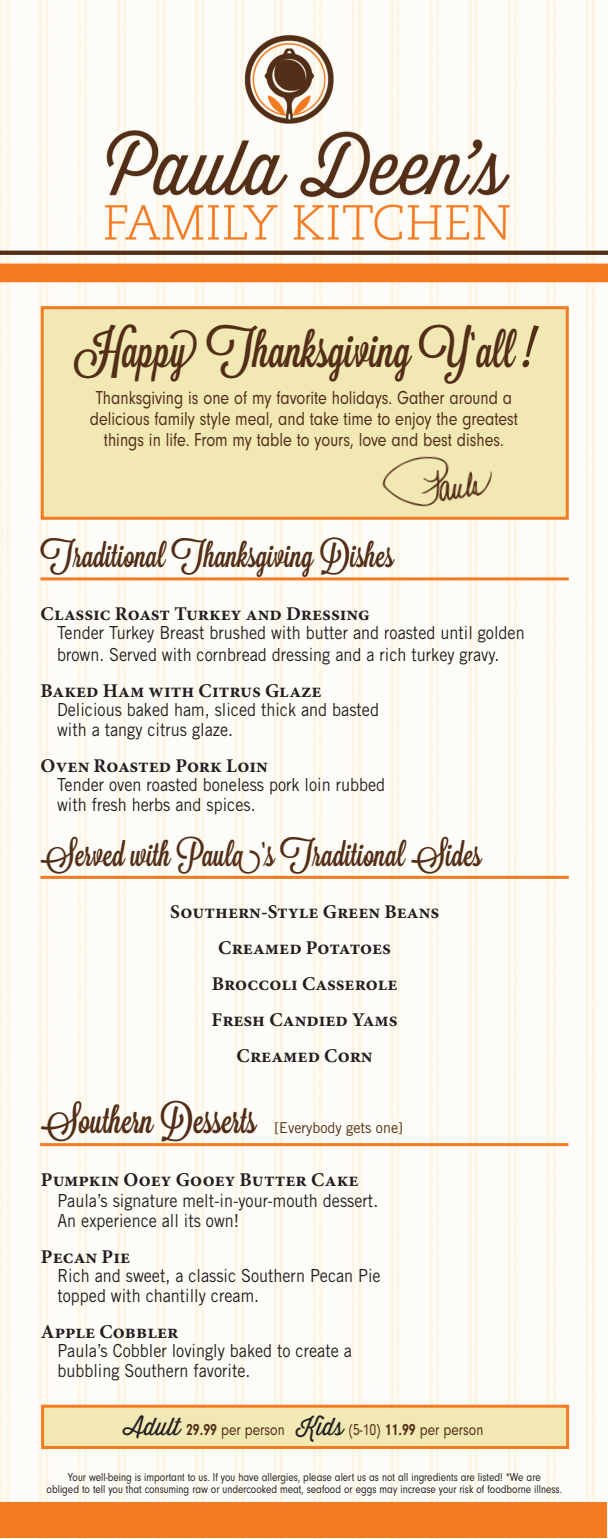
<style>
.page{position:relative;width:608px;height:1539px;background:#fff}
.page>*{position:absolute;margin:0;border:0;box-sizing:border-box;transform-origin:0 0}
.t1{font:48px "Lavanderia Sturdy";color:#532e17}
.t2{font:33px "Lavanderia Sturdy";color:#532e17}
.t3{font:700 19.5px/36px "Minion Pro";color:#231f20;text-align:center}
.t4{font:19.5px/21px "Neuzeit Gro";color:#532e17;text-align:center;scale:.83 1}
.t5{font:18px/19.5px "Trade Gothic";color:#231f20;scale:.9 1}
.t6{font:16.5px "Neuzeit Gro";color:#532e17;scale:.83 1}
.t7{font:15px "Trade Gothic";color:#532e17;scale:.95 1}
.t8{font:12px/12px "Neuzeit Gro";color:#231f20;text-align:center;scale:.83 1}
.s1{font-size:57px}
.s2{font-family:"Lavanderia Sturdy";font-size:36px}
.s3{font-family:"Thirsty Rough Lt";font-size:24px;color:#231f20}
.s4{font-weight:700}
</style>
<div class="page">
<img style="left:0;top:0;width:608px;height:1539px">
<div style="left:41px;top:306px;width:527px;height:214px;background:#f1e8b4;border:3px solid #f47b21"></div>
<hr style="left:40px;top:577px;width:528px;height:3px;background:#f47b21">
<hr style="left:40px;top:876px;width:528px;height:3px;background:#f47b21">
<hr style="left:40px;top:1143px;width:528px;height:3px;background:#f47b21">
<div style="left:1px;top:1502px;width:606px;height:36px;background:#f47b21"></div>
<div style="left:41px;top:1405px;width:528px;height:44px;background:#f1e8b4;border:3px solid #f47b21"></div>
<img style="left:368px;top:456px;width:147px;height:75px">
<h1 class="t1" style="left:77px;top:322px;width:455px">Happy Thanksgiving Y’all <span class="s1">!</span></h1>
<p class="t4" style="left:90px;top:387px;width:517px">Thanksgiving is one of my favorite holidays. Gather around a delicious family style meal, and take time to enjoy the greatest things in life. From my table to yours, love and best dishes.</p>
<h2 class="t2" style="left:40px;top:536px;width:354px">Traditional Thanksgiving Dishes</h2>
<p class="t3" style="left:40px;top:595px;width:331px">Classic Roast Turkey and Dressing</p>
<p class="t5" style="left:57px;top:622px;width:521px;line-height:21.6px">Tender Turkey Breast brushed with butter and roasted until golden brown. Served with cornbread dressing and a rich turkey gravy.</p>
<p class="t3" style="left:40px;top:672px;width:282px">Baked Ham with Citrus Glaze</p>
<p class="t5" style="left:57px;top:700px;width:359px">Delicious baked ham, sliced thick and basted with a tangy citrus glaze.</p>
<p class="t3" style="left:40px;top:747px;width:229px">Oven Roasted Pork Loin</p>
<p class="t5" style="left:57px;top:775px;width:366px">Tender oven roasted boneless pork loin rubbed with fresh herbs and spices.</p>
<h2 class="t2" style="left:40px;top:835px;width:442px">Served with Paula’s Traditional Sides</h2>
<p class="t3" style="left:170px;top:894px;width:270px">Southern-Style Green Beans<br>Creamed Potatoes<br>Broccoli Casserole<br>Fresh Candied Yams<br>Creamed Corn</p>
<p class="t7" style="left:41px;top:1119px;width:382px"><span class="s2">Southern Desserts</span> [Everybody gets one]</p>
<p class="t3" style="left:41px;top:1161px;width:319px">Pumpkin Ooey Gooey Butter Cake</p>
<p class="t5" style="left:57px;top:1191px;width:358px">Paula’s signature melt-in-your-mouth dessert.<br>An experience all its own!</p>
<p class="t3" style="left:41px;top:1238px;width:91px">Pecan Pie</p>
<p class="t5" style="left:57px;top:1266px;width:360px">Rich and sweet, a classic Southern Pecan Pie topped with chantilly cream.</p>
<p class="t3" style="left:41px;top:1313px;width:139px">Apple Cobbler</p>
<p class="t5" style="left:57px;top:1341px;width:328px">Paula’s Cobbler lovingly baked to create a bubbling Southern favorite.</p>
<p class="t6" style="left:125px;top:1421px;width:433px"><span class="s3">Adult</span> <span class="s4">29.99</span> per person <span class="s3">Kids</span> (5-10) <span class="s4">11.99</span> per person</p>
<p class="t8" style="left:47px;top:1472px;width:622px">Your well-being is important to us. If you have allergies, please alert us as not all ingredients are listed! *We are<br>obliged to tell you that consuming raw or undercooked meat, seafood or eggs may increase your risk of foodborne illness.</p>
</div>
